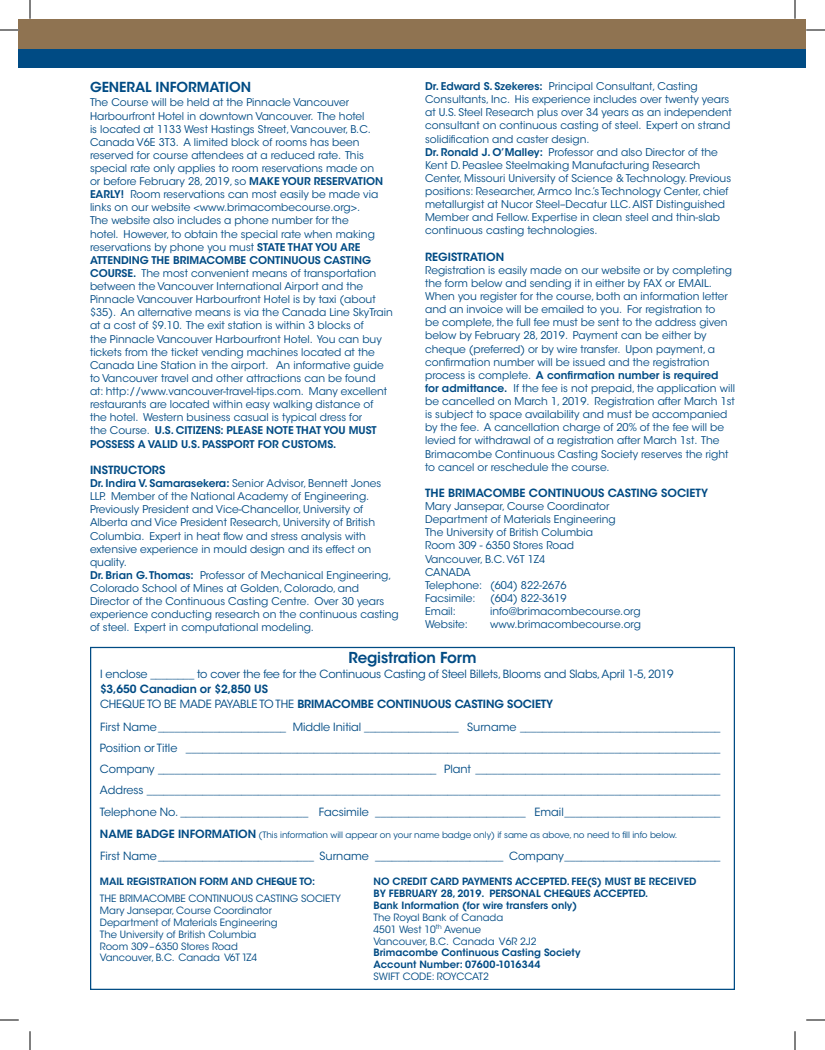
<style>
.page{position:relative;width:825px;height:1050px;background:#fff}
.page>*{position:absolute;margin:0;border:0;box-sizing:border-box;transform-origin:0 0}
.t1{font:600 15px "ITC Avant Garde Std";letter-spacing:-.01em;color:#004b84}
.t2{font:600 13.75px "ITC Avant Garde Std";letter-spacing:-.005em;color:#004b84}
.t3{font:11.25px/21.2px "ITC Avant Garde Std";letter-spacing:-.015em;color:#004b84;text-align:justify}
.t4{font:600 11.25px/15px "ITC Avant Garde Std";color:#004b84}
.t5{font:10.62px/13.1px "ITC Avant Garde Std";color:#004b84}
.t6{font:10px/11.9px "ITC Avant Garde Std";letter-spacing:-.005em;color:#004b84}
.t7{font:600 10px/11.9px "ITC Avant Garde Std";color:#004b84}
.t8{font:8.75px "ITC Avant Garde Std";letter-spacing:-.005em;color:#004b84}
.s1{font-weight:600}
.s2{font-weight:400}
.s3{font-weight:600;font-size:11.25px}
</style>
<div class="page">
<div style="left:19px;top:19px;width:787px;height:30px;background:#8f7351"></div>
<div style="left:19px;top:49px;width:787px;height:19px;background:#004b84"></div>
<svg style="left:0;top:29px;width:19px;height:2px"></svg>
<svg style="left:806px;top:29px;width:19px;height:2px"></svg>
<svg style="left:0;top:1019px;width:19px;height:2px"></svg>
<svg style="left:806px;top:1019px;width:19px;height:2px"></svg>
<svg style="left:29px;top:0;width:2px;height:19px"></svg>
<svg style="left:29px;top:1031px;width:2px;height:19px"></svg>
<svg style="left:794px;top:0;width:2px;height:19px"></svg>
<svg style="left:794px;top:1031px;width:2px;height:19px"></svg>
<p class="t2" style="left:90px;top:79px;width:163px">GENERAL INFORMATION</p>
<p class="t5" style="left:90px;top:96px;width:304px">The Course will be held at the Pinnacle Vancouver Harbourfront Hotel in downtown Vancouver. The hotel<br>is located at 1133 West Hastings Street, Vancouver, B.C.<br>Canada V6E 3T3. A limited block of rooms has been reserved for course attendees at a reduced rate. This special rate only applies to room reservations made on<br>or before February 28, 2019, so <span class="s1">MAKE YOUR RESERVATION EARLY!</span> Room reservations can most easily be made via links on our website &lt;www.brimacombecourse.org&gt;.<br>The website also includes a phone number for the<br>hotel. However, to obtain the special rate when making reservations by phone you must <span class="s1">STATE THAT YOU ARE ATTENDING THE BRIMACOMBE CONTINUOUS CASTING COURSE.</span> The most convenient means of transportation between the Vancouver International Airport and the Pinnacle Vancouver Harbourfront Hotel is by taxi (about $35). An alternative means is via the Canada Line SkyTrain at a cost of $9.10. The exit station is within 3 blocks of<br>the Pinnacle Vancouver Harbourfront Hotel. You can buy tickets from the ticket vending machines located at the Canada Line Station in the airport. An informative guide to Vancouver travel and other attractions can be found<br>at: http://www.vancouver-travel-tips.com. Many excellent restaurants are located within easy walking distance of<br>the hotel. Western business casual is typical dress for<br>the Course. <span class="s1">U.S. CITIZENS: PLEASE NOTE THAT YOU MUST POSSESS A VALID U.S. PASSPORT FOR CUSTOMS.</span></p>
<p class="t4" style="left:90px;top:462px;width:77px">INSTRUCTORS</p>
<p class="t5" style="left:90px;top:477px;width:310px"><span class="s1">Dr. Indira V. Samarasekera:</span> Senior Advisor, Bennett Jones LLP. Member of the National Academy of Engineering.<br>Previously President and Vice-Chancellor, University of Alberta and Vice President Research, University of British Columbia. Expert in heat flow and stress analysis with extensive experience in mould design and its effect on quality.<br><span class="s1">Dr. Brian G. Thomas:</span> Professor of Mechanical Engineering, Colorado School of Mines at Golden, Colorado, and Director of the Continuous Casting Centre. Over 30 years experience conducting research on the continuous casting of steel. Expert in computational modeling.</p>
<p class="t5" style="left:425px;top:80px;width:308px"><span class="s1">Dr. Edward S. Szekeres:</span> Principal Consultant, Casting Consultants, Inc. His experience includes over twenty years at U.S. Steel Research plus over 34 years as an independent consultant on continuous casting of steel. Expert on strand solidification and caster design.<br><span class="s1">Dr. Ronald J. O’Malley:</span> Professor and also Director of the Kent D. Peaslee Steelmaking Manufacturing Research Center, Missouri University of Science &amp; Technology. Previous positions: Researcher, Armco Inc.’s Technology Center, chief metallurgist at Nucor Steel–Decatur LLC. AIST Distinguished Member and Fellow. Expertise in clean steel and thin-slab continuous casting technologies.</p>
<p class="t4" style="left:425px;top:249px;width:81px">REGISTRATION</p>
<p class="t5" style="left:425px;top:264px;width:311px">Registration is easily made on our website or by completing the form below and sending it in either by FAX or EMAIL.<br>When you register for the course, both an information letter and an invoice will be emailed to you. For registration to<br>be complete, the full fee must be sent to the address given below by February 28, 2019. Payment can be either by cheque (preferred) or by wire transfer. Upon payment, a confirmation number will be issued and the registration process is complete. <span class="s1">A confirmation number is required<br>for admittance.</span> If the fee is not prepaid, the application will be cancelled on March 1, 2019. Registration after March 1st is subject to space availability and must be accompanied by the fee. A cancellation charge of 20% of the fee will be levied for withdrawal of a registration after March 1st. The Brimacombe Continuous Casting Society reserves the right to cancel or reschedule the course.</p>
<p class="t4" style="left:425px;top:485px;width:284px">THE BRIMACOMBE CONTINUOUS CASTING SOCIETY</p>
<p class="t5" style="left:425px;top:500px;width:192px">Mary Jansepar, Course Coordinator<br>Department of Materials Engineering<br>The University of British Columbia<br>Room 309 - 6350 Stores Road<br>Vancouver, B.C. V6T 1Z4<br>CANADA<br>Telephone: (604) 822-2676<br>Facsimile:</p>
<p class="t5" style="left:490px;top:592px;width:78px">(604) 822-3619</p>
<p class="t5" style="left:425px;top:605px;width:32px">Email:</p>
<p class="t5" style="left:490px;top:605px;width:152px">info@brimacombecourse.org</p>
<p class="t5" style="left:425px;top:618px;width:44px">Website:</p>
<p class="t5" style="left:490px;top:618px;width:152px">www.brimacombecourse.org</p>
<h1 class="t1" style="left:348px;top:648px;width:130px">Registration Form</h1>
<p class="t3" style="left:100px;top:664px;width:575px">I enclose ________ to cover the fee for the Continuous Casting of Steel Billets, Blooms and Slabs, April 1-5, 2019</p>
<p class="t4" style="left:100px;top:681px;width:455px">$3,650 Canadian or $2,850 US<br><span class="s2">CHEQUE TO BE MADE PAYABLE TO THE</span> BRIMACOMBE CONTINUOUS CASTING SOCIETY</p>
<p class="t3" style="left:100px;top:716px;width:622px">First Name_______________________ Middle Initial _________________ Surname ____________________________________ Position or Title ________________________________________________________________________________________________ Company __________________________________________________ Plant ____________________________________________ Address _______________________________________________________________________________________________________ Telephone No. _______________________ Facsimile ___________________________ Email____________________________</p>
<p class="t8" style="left:100px;top:830px;width:579px"><span class="s3">NAME BADGE INFORMATION</span> (This information will appear on your name badge only) if same as above, no need to fill info below.</p>
<p class="t3" style="left:100px;top:845px;width:622px">First Name____________________________ Surname _______________________ Company____________________________</p>
<p class="t7" style="left:373px;top:876px;width:325px">NO CREDIT CARD PAYMENTS ACCEPTED. FEE(S) MUST BE RECEIVED<br>BY FEBRUARY 28, 2019. PERSONAL CHEQUES ACCEPTED.<br>Bank Information (for wire transfers only)</p>
<p class="t6" style="left:373px;top:911px;width:165px">The Royal Bank of Canada<br>4501 West 10<sup>th</sup> Avenue<br>Vancouver, B.C. Canada V6R 2J2</p>
<p class="t7" style="left:373px;top:947px;width:209px">Brimacombe Continuous Casting Society<br>Account Number: 07600-1016344</p>
<p class="t6" style="left:373px;top:971px;width:117px">SWIFT CODE: ROYCCAT2</p>
<p class="t7" style="left:100px;top:876px;width:217px">MAIL REGISTRATION FORM AND CHEQUE TO:</p>
<p class="t6" style="left:100px;top:893px;width:243px">THE BRIMACOMBE CONTINUOUS CASTING SOCIETY Mary Jansepar, Course Coordinator<br>Department of Materials Engineering<br>The University of British Columbia<br>Room 309–6350 Stores Road<br>Vancouver, B.C. Canada V6T 1Z4</p>
</div>
